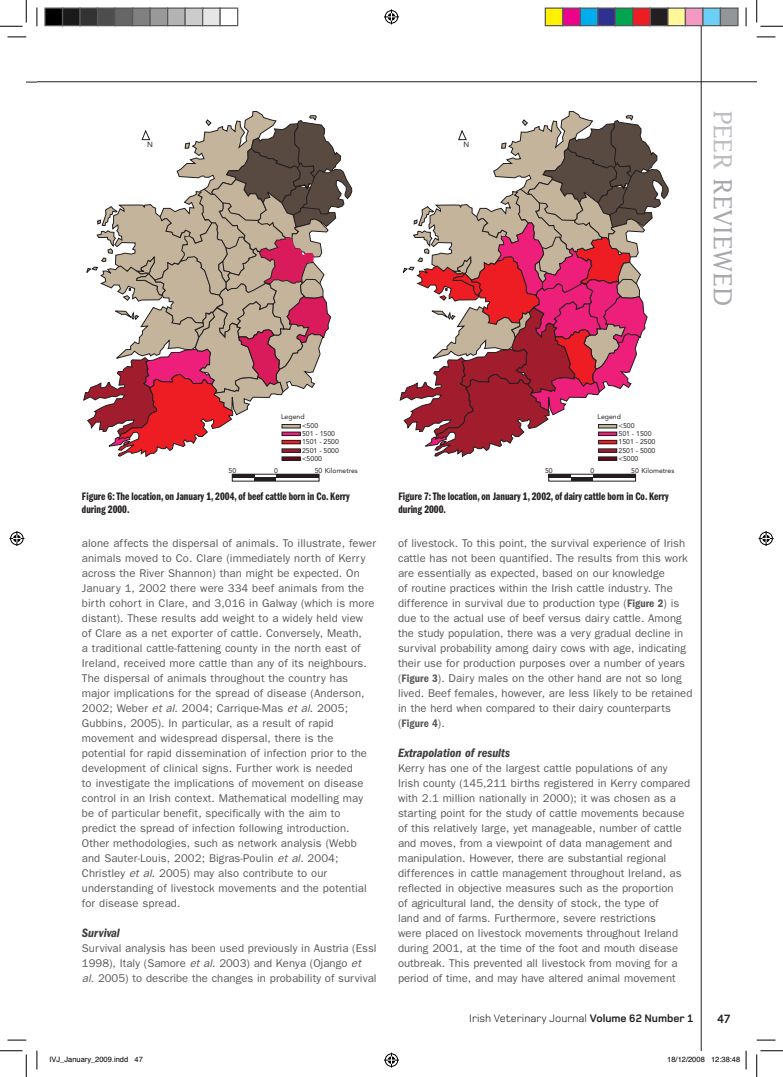
<style>
.page{position:relative;width:783px;height:1077px;background:#fff}
.page>*{position:absolute;margin:0;border:0;box-sizing:border-box;transform-origin:0 0}
.t1{font:25px "Lucida";color:#a8a9ad}
.t2{font:italic 600 condensed 12.5px "Franklin Gothic";color:#3e3e3f}
.t3{font:700 12.5px "Foundry Monoline";color:#231f20}
.t4{font:11.25px/15px "Franklin Gothic";letter-spacing:.005em;color:#57585a}
.t5{font:11.25px/12.5px "Franklin Gothic Demi Cmpr";color:#231f20}
.t6{font:11.25px "Foundry Monoline";color:#231f20}
.t7{font:7.5px "Helvetica";color:#000}
.t8{font:7.38px "Avenir";color:#231f20}
.t9{font:6.88px/8.4px "Avenir";color:#231f20}
.s1{color:#bcbdc0}
.s2{font-style:italic}
.s3{font-weight:600;font-stretch:condensed}
.s4{font-weight:700}
</style>
<div class="page">
<hr style="left:37px;top:82px;width:719px;height:1px;background:#231f20">
<hr style="left:700px;top:26px;width:1px;height:1024px;background:#231f20">
<div style="left:282px;top:457px;width:18px;height:3px;border:1px solid #231f20"></div>
<hr style="left:232px;top:474px;width:22px;height:3px;background:#231f20">
<div style="left:232px;top:474px;width:87px;height:7px;border:1px solid #231f20"></div>
<hr style="left:254px;top:477px;width:22px;height:4px;background:#231f20">
<hr style="left:276px;top:474px;width:43px;height:3px;background:#231f20">
<svg style="left:83px;top:111px;width:269px;height:346px"></svg>
<div style="left:598px;top:457px;width:18px;height:3px;border:1px solid #231f20"></div>
<hr style="left:548px;top:474px;width:23px;height:3px;background:#231f20">
<div style="left:548px;top:474px;width:87px;height:7px;border:1px solid #231f20"></div>
<hr style="left:571px;top:477px;width:21px;height:4px;background:#231f20">
<hr style="left:592px;top:474px;width:43px;height:3px;background:#231f20">
<svg style="left:400px;top:111px;width:268px;height:346px"></svg>
<svg style="left:8px;top:36px;width:18px;height:2px"></svg>
<svg style="left:756px;top:36px;width:19px;height:2px"></svg>
<svg style="left:8px;top:1039px;width:18px;height:1px"></svg>
<svg style="left:756px;top:1039px;width:19px;height:1px"></svg>
<svg style="left:36px;top:8px;width:2px;height:18px"></svg>
<svg style="left:36px;top:1050px;width:2px;height:19px"></svg>
<svg style="left:745px;top:8px;width:1px;height:18px"></svg>
<svg style="left:0;top:0;width:27px;height:27px"></svg>
<svg style="left:0;top:1050px;width:27px;height:27px"></svg>
<svg style="left:756px;top:0;width:26px;height:27px"></svg>
<svg style="left:756px;top:1050px;width:26px;height:27px"></svg>
<svg style="left:384px;top:9px;width:15px;height:15px"></svg>
<svg style="left:384px;top:1052px;width:15px;height:15px"></svg>
<svg style="left:9px;top:531px;width:15px;height:15px"></svg>
<svg style="left:758px;top:531px;width:15px;height:15px"></svg>
<div style="left:45px;top:8px;width:18px;height:18px;background:#000"></div>
<div style="left:44px;top:8px;width:19px;height:18px;border:1px solid #595959"></div>
<div style="left:63px;top:8px;width:17px;height:18px;background:#1a1a1a"></div>
<div style="left:62px;top:8px;width:19px;height:18px;border:1px solid #595959"></div>
<div style="left:80px;top:8px;width:18px;height:18px;background:#333"></div>
<div style="left:79px;top:8px;width:19px;height:18px;border:1px solid #595959"></div>
<div style="left:98px;top:8px;width:17px;height:18px;background:#4d4d4d"></div>
<div style="left:97px;top:8px;width:19px;height:18px;border:1px solid #595959"></div>
<div style="left:115px;top:8px;width:18px;height:18px;background:#666"></div>
<div style="left:114px;top:8px;width:19px;height:18px;border:1px solid #595959"></div>
<div style="left:133px;top:8px;width:17px;height:18px;background:#808080"></div>
<div style="left:132px;top:8px;width:19px;height:18px;border:1px solid #595959"></div>
<div style="left:150px;top:8px;width:18px;height:18px;background:#999"></div>
<div style="left:149px;top:8px;width:19px;height:18px;border:1px solid #595959"></div>
<div style="left:168px;top:8px;width:17px;height:18px;background:#b3b3b3"></div>
<div style="left:167px;top:8px;width:19px;height:18px;border:1px solid #595959"></div>
<div style="left:185px;top:8px;width:18px;height:18px;background:#ccc"></div>
<div style="left:184px;top:8px;width:19px;height:18px;border:1px solid #595959"></div>
<div style="left:203px;top:8px;width:17px;height:18px;background:#e6e6e6"></div>
<div style="left:202px;top:8px;width:19px;height:18px;border:1px solid #595959"></div>
<div style="left:219px;top:8px;width:19px;height:18px;border:1px solid #595959"></div>
<div style="left:545px;top:8px;width:17px;height:18px;background:#fff101"></div>
<div style="left:544px;top:8px;width:19px;height:18px;border:1px solid #595959"></div>
<div style="left:562px;top:8px;width:18px;height:18px;background:#ed028c"></div>
<div style="left:562px;top:8px;width:19px;height:18px;border:1px solid #595959"></div>
<div style="left:580px;top:8px;width:17px;height:18px;background:#00aeef"></div>
<div style="left:579px;top:8px;width:19px;height:18px;border:1px solid #595959"></div>
<div style="left:597px;top:8px;width:18px;height:18px;background:#2e3092"></div>
<div style="left:597px;top:8px;width:19px;height:18px;border:1px solid #595959"></div>
<div style="left:615px;top:8px;width:17px;height:18px;background:#00a54f"></div>
<div style="left:614px;top:8px;width:19px;height:18px;border:1px solid #595959"></div>
<div style="left:632px;top:8px;width:18px;height:18px;background:#ee1d23"></div>
<div style="left:632px;top:8px;width:19px;height:18px;border:1px solid #595959"></div>
<div style="left:650px;top:8px;width:17px;height:18px;background:#231f20"></div>
<div style="left:649px;top:8px;width:19px;height:18px;border:1px solid #595959"></div>
<div style="left:667px;top:8px;width:18px;height:18px;background:#fff79a"></div>
<div style="left:667px;top:8px;width:19px;height:18px;border:1px solid #595959"></div>
<div style="left:685px;top:8px;width:17px;height:18px;background:#f499c2"></div>
<div style="left:684px;top:8px;width:19px;height:18px;border:1px solid #595959"></div>
<div style="left:702px;top:8px;width:18px;height:18px;background:#6bcff6"></div>
<div style="left:702px;top:8px;width:19px;height:18px;border:1px solid #595959"></div>
<div style="left:720px;top:8px;width:17px;height:18px;background:#939598"></div>
<div style="left:719px;top:8px;width:19px;height:18px;border:1px solid #595959"></div>
<svg style="left:745px;top:1050px;width:1px;height:19px"></svg>
<p class="t8" style="left:147px;top:140px;width:7px">N</p>
<p class="t8" style="left:463px;top:140px;width:7px">N</p>
<h1 class="t1" style="left:738px;top:110px;width:198px;rotate:90deg"><span class="s1">PEER</span> reviewed</h1>
<p class="t9" style="left:302px;top:412px;width:18px;line-height:9.4px;text-indent:-21px">Legend &lt;500</p>
<p class="t9" style="left:302px;top:454px;width:21px">&lt;5000</p>
<p class="t9" style="left:302px;top:429px;width:38px">501 - 1500<br>1501 - 2500<br>2501 - 5000</p>
<p class="t9" style="left:618px;top:412px;width:18px;line-height:9.4px;text-indent:-21px">Legend &lt;500</p>
<p class="t9" style="left:618px;top:454px;width:21px">&lt;5000</p>
<p class="t9" style="left:618px;top:429px;width:38px">501 - 1500<br>1501 - 2500<br>2501 - 5000</p>
<p class="t9" style="left:228px;top:466px;width:9px">50</p>
<p class="t9" style="left:274px;top:466px;width:5px">0</p>
<p class="t9" style="left:315px;top:466px;width:45px">50 Kilometres</p>
<p class="t9" style="left:545px;top:466px;width:9px">50</p>
<p class="t9" style="left:590px;top:466px;width:5px">0</p>
<p class="t9" style="left:631px;top:466px;width:45px">50 Kilometres</p>
<p class="t5" style="left:82px;top:490px;width:269px">Figure 6: The location, on January 1, 2004, of beef cattle born in Co. Kerry during 2000.</p>
<p class="t5" style="left:398px;top:490px;width:272px">Figure 7: The location, on January 1, 2002, of dairy cattle born in Co. Kerry during 2000.</p>
<p class="t4" style="left:82px;top:535px;width:295px">alone affects the dispersal of animals. To illustrate, fewer animals moved to Co. Clare (immediately north of Kerry across the River Shannon) than might be expected. On January 1, 2002 there were 334 beef animals from the birth cohort in Clare, and 3,016 in Galway (which is more distant). These results add weight to a widely held view<br>of Clare as a net exporter of cattle. Conversely, Meath,<br>a traditional cattle-fattening county in the north east of Ireland, received more cattle than any of its neighbours.<br>The dispersal of animals throughout the country has major implications for the spread of disease (Anderson, 2002; Weber <span class="s2">et al</span>. 2004; Carrique-Mas <span class="s2">et al</span>. 2005; Gubbins, 2005). In particular, as a result of rapid movement and widespread dispersal, there is the potential for rapid dissemination of infection prior to the development of clinical signs. Further work is needed<br>to investigate the implications of movement on disease control in an Irish context. Mathematical modelling may be of particular benefit, specifically with the aim to predict the spread of infection following introduction.<br>Other methodologies, such as network analysis (Webb and Sauter-Louis, 2002; Bigras-Poulin <span class="s2">et al</span>. 2004; Christley <span class="s2">et al</span>. 2005) may also contribute to our understanding of livestock movements and the potential for disease spread.</p>
<p class="t2" style="left:82px;top:926px;width:39px">Survival</p>
<p class="t4" style="left:82px;top:940px;width:296px">Survival analysis has been used previously in Austria (Essl<br>1998), Italy (Samore <span class="s2">et al</span>. 2003) and Kenya (Ojango <span class="s2">et al</span>. 2005) to describe the changes in probability of survival</p>
<p class="t4" style="left:398px;top:535px;width:296px">of livestock. To this point, the survival experience of Irish cattle has not been quantified. The results from this work are essentially as expected, based on our knowledge<br>of routine practices within the Irish cattle industry. The difference in survival due to production type (<span class="s3">Figure 2</span>) is due to the actual use of beef versus dairy cattle. Among the study population, there was a very gradual decline in survival probability among dairy cows with age, indicating their use for production purposes over a number of years (<span class="s3">Figure 3</span>). Dairy males on the other hand are not so long lived. Beef females, however, are less likely to be retained in the herd when compared to their dairy counterparts (<span class="s3">Figure 4</span>).</p>
<p class="t2" style="left:398px;top:746px;width:113px">Extrapolation of results</p>
<p class="t4" style="left:398px;top:760px;width:293px">Kerry has one of the largest cattle populations of any Irish county (145,211 births registered in Kerry compared with 2.1 million nationally in 2000); it was chosen as a starting point for the study of cattle movements because of this relatively large, yet manageable, number of cattle and moves, from a viewpoint of data management and manipulation. However, there are substantial regional differences in cattle management throughout Ireland, as reflected in objective measures such as the proportion<br>of agricultural land, the density of stock, the type of<br>land and of farms. Furthermore, severe restrictions<br>were placed on livestock movements throughout Ireland during 2001, at the time of the foot and mouth disease outbreak. This prevented all livestock from moving for a period of time, and may have altered animal movement</p>
<p class="t6" style="left:469px;top:1012px;width:225px">Irish Veterinary Journal <span class="s4">Volume 62 Number 1</span></p>
<p class="t3" style="left:717px;top:1011px;width:15px">47</p>
<p class="t7" style="left:49px;top:1053px;width:95px">IVJ_January_2009.indd 47</p>
<p class="t7" style="left:667px;top:1053px;width:74px">18/12/2008 12:38:48</p>
</div>
